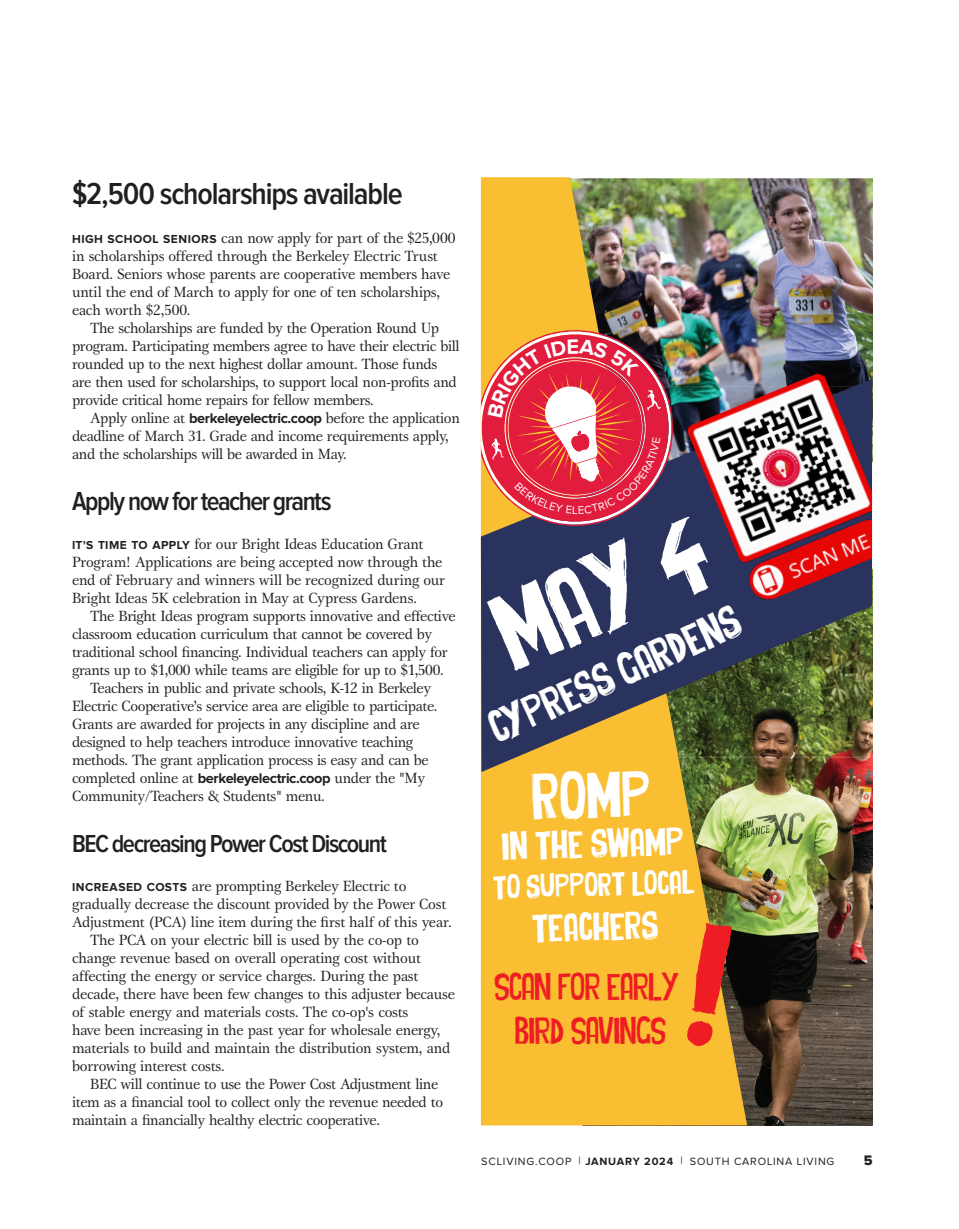
<style>
.page{position:relative;width:959px;height:1229px;background:#fff}
.page>*{position:absolute;margin:0;border:0;box-sizing:border-box;transform-origin:0 0}
.t1{font:900 49.8px "Cheap Potatoes";color:#fff}
.Head_22pt_semibold_cond{font:600 31.5px "Proxima Nova Cond";letter-spacing:-.035em;color:#231f20}
.t2{font:900 30px "Cheap Potatoes";color:#fff}
.coop_head_22pt{font:600 27px "Proxima Nova Cond";letter-spacing:-.055em;color:#231f20}
.coop_head_22pt-2{font:600 25.5px "Proxima Nova Cond";letter-spacing:-.055em;color:#231f20}
.t3{font:900 20.7px "Cheap Potatoes";color:#fff}
.t4{font:900 18px "Cheap Potatoes";color:#ee1d23}
.t5{font:900 18px "Cheap Potatoes";color:#fff}
.BODY_text{font:15.3px/18px "Gamma ITC Std";letter-spacing:-.025em;color:#231f20}
.BODY_Text_No_Indent{font:15.3px/18px "Gamma ITC Std";letter-spacing:-.015em;color:#231f20}
.t6{font:900 15px "Cheap Potatoes";color:#fff}
.t7{font:14.25px "Proxima Nova Extrabld";color:#231f20}
.t8{font:10.95px "Proxima Nova";letter-spacing:.075em;color:#231f20}
.s1{font-family:"Proxima Nova";font-weight:700;font-size:12px}
.s2{font-family:"Proxima Nova";font-weight:700;font-size:14.55px}
.s3{font-weight:700}
</style>
<div class="page">
<img style="left:747px;top:179px;width:125px;height:192px">
<img style="left:747px;top:772px;width:125px;height:353px">
<img style="left:481px;top:177px;width:266px;height:948px">
<svg style="left:481px;top:379px;width:391px;height:393px;fill:#2a335d"></svg>
<img style="left:685px;top:371px;width:187px;height:234px">
<svg style="left:481px;top:320px;width:201px;height:216px"></svg>
<svg style="left:685px;top:922px;width:47px;height:126px"></svg>
<p class="Head_22pt_semibold_cond" style="left:72px;top:179px;width:332px">$2,500 scholarships available</p>
<p class="BODY_Text_No_Indent" style="left:72px;top:229px;width:385px"><span class="s1">HIGH SCHOOL SENIORS</span> can now apply for part of the $25,000 in scholarships offered through the Berkeley Electric Trust Board. Seniors whose parents are cooperative members have until the end of March to apply for one of ten scholarships, each worth $2,500.</p>
<p class="BODY_text" style="left:72px;top:319px;width:389px;text-indent:18px">The scholarships are funded by the Operation Round Up program. Participating members agree to have their electric bill rounded up to the next highest dollar amount. Those funds are then used for scholarships, to support local non-profits and provide critical home repairs for fellow members.</p>
<p class="BODY_text" style="left:72px;top:409px;width:389px;text-indent:18px">Apply online at <span class="s2">berkeleyelectric.coop</span> before the application deadline of March 31. Grade and income requirements apply, and the scholarships will be awarded in May.</p>
<p class="coop_head_22pt" style="left:72px;top:489px;width:261px">Apply now for teacher grants</p>
<p class="BODY_Text_No_Indent" style="left:72px;top:535px;width:374px"><span class="s1">IT'S TIME TO APPLY</span> for our Bright Ideas Education Grant Program! Applications are being accepted now through the end of February and winners will be recognized during our Bright Ideas 5K celebration in May at Cypress Gardens.</p>
<p class="BODY_text" style="left:72px;top:607px;width:385px;text-indent:18px">The Bright Ideas program supports innovative and effective classroom education curriculum that cannot be covered by traditional school financing. Individual teachers can apply for grants up to $1,000 while teams are eligible for up to $1,500.</p>
<p class="BODY_text" style="left:72px;top:679px;width:367px;text-indent:18px">Teachers in public and private schools, K-12 in Berkeley Electric Cooperative’s service area are eligible to participate.<br>Grants are awarded for projects in any discipline and are designed to help teachers introduce innovative teaching methods. The grant application process is easy and can be completed online at <span class="s2">berkeleyelectric.coop</span> under the "My Community/Teachers &amp; Students" menu.</p>
<p class="coop_head_22pt-2" style="left:72px;top:832px;width:316px">BEC decreasing Power Cost Discount</p>
<p class="BODY_Text_No_Indent" style="left:72px;top:877px;width:381px"><span class="s1">INCREASED COSTS</span> are prompting Berkeley Electric to gradually decrease the discount provided by the Power Cost<br>Adjustment (PCA) line item during the first half of this year.</p>
<p class="BODY_text" style="left:72px;top:931px;width:384px;text-indent:18px">The PCA on your electric bill is used by the co-op to change revenue based on overall operating cost without affecting the energy or service charges. During the past decade, there have been few changes to this adjuster because of stable energy and materials costs. The co-op's costs<br>have been increasing in the past year for wholesale energy, materials to build and maintain the distribution system, and borrowing interest costs.</p>
<p class="BODY_text" style="left:72px;top:1075px;width:372px;text-indent:18px">BEC will continue to use the Power Cost Adjustment line item as a financial tool to collect only the revenue needed to maintain a financially healthy electric cooperative.</p>
<p class="t1" style="left:488px;top:613px;width:226px;rotate:-23deg">MAY 4</p>
<p class="t3" style="left:486px;top:719px;width:273px;rotate:-24deg">CYPRESS GARDENS</p>
<p class="t2" style="left:531px;top:782px;width:121px;rotate:-2deg">ROMP</p>
<p class="t5" style="left:501px;top:837px;width:184px;rotate:-2deg">IN THE SWAMP</p>
<p class="t6" style="left:493px;top:880px;width:203px;rotate:-2deg">TO SUPPORT LOCAL</p>
<p class="t5" style="left:531px;top:919px;width:128px;rotate:-2deg">TEACHERS</p>
<p class="t4" style="left:494px;top:977px;width:186px">SCAN FOR EARLY</p>
<p class="t4" style="left:514px;top:1021px;width:153px">BIRD SAVINGS</p>
<p class="t8" style="left:481px;top:1156px;width:355px">SCLIVING.COOP | <span class="s3">JANUARY 2024</span> | SOUTH CAROLINA LIVING</p>
<p class="t7" style="left:864px;top:1153px;width:10px">5</p>
</div>
